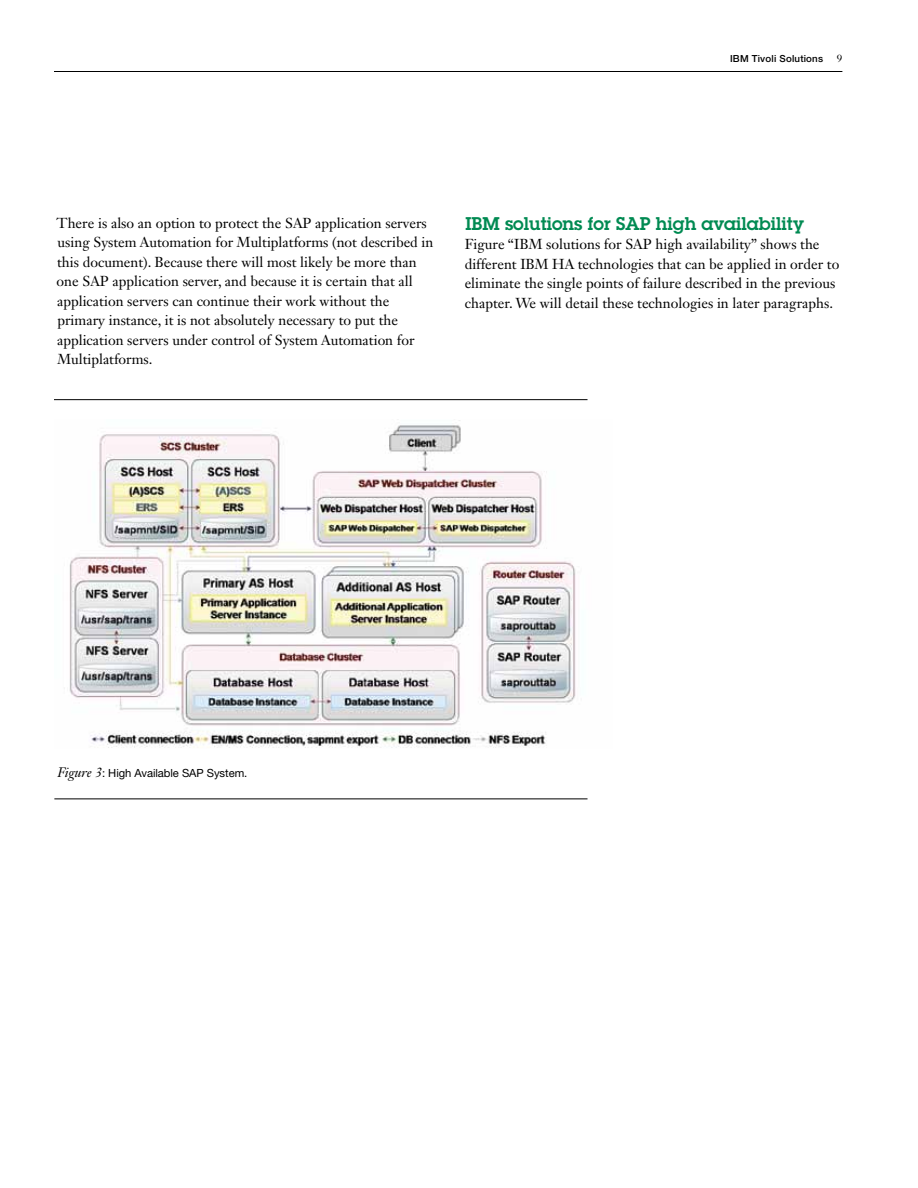
<style>
.page{position:relative;width:918px;height:1188px;background:#fff}
.page>*{position:absolute;margin:0;border:0;box-sizing:border-box;transform-origin:0 0}
.t1{font:600 18px "Lubalin Graph Std";color:#008a52}
.t2{font:14.25px/19.5px "Janson Text LT Std";color:#000}
.t3{font:11.25px "Helvetica Neue LT Pro";letter-spacing:-.005em;color:#000}
.t4{font:10.5px "Janson Text LT Std";color:#000}
.t5{font:500 9.75px "Helvetica Neue LT Pro";letter-spacing:.02em;color:#000}
.s1{font-family:"Janson Text LT Std";font-style:italic;font-size:13.5px}
</style>
<div class="page">
<hr style="left:54px;top:71px;width:788px;height:1px;background:#000">
<img style="left:69px;top:420px;width:507px;height:328px">
<hr style="left:54px;top:399px;width:534px;height:1px;background:#000">
<hr style="left:54px;top:799px;width:534px;height:1px;background:#000">
<p class="t5" style="left:730px;top:53px;width:95px">IBM Tivoli Solutions</p>
<p class="t4" style="left:837px;top:52px;width:7px">9</p>
<p class="t2" style="left:57px;top:213px;width:378px">There is also an option to protect the SAP application servers using System Automation for Multiplatforms (not described in this document). Because there will most likely be more than one SAP application server, and because it is certain that all application servers can continue their work without the primary instance, it is not absolutely necessary to put the application servers under control of System Automation for Multiplatforms.</p>
<p class="t1" style="left:465px;top:212px;width:340px">IBM solutions for SAP high availability</p>
<p class="t2" style="left:465px;top:235px;width:376px">Figure “IBM solutions for SAP high availability” shows the different IBM HA technologies that can be applied in order to eliminate the single points of failure described in the previous chapter. We will detail these technologies in later paragraphs.</p>
<p class="t3" style="left:58px;top:766px;width:191px"><span class="s1">Figure 3</span>: High Available SAP System.</p>
</div>
